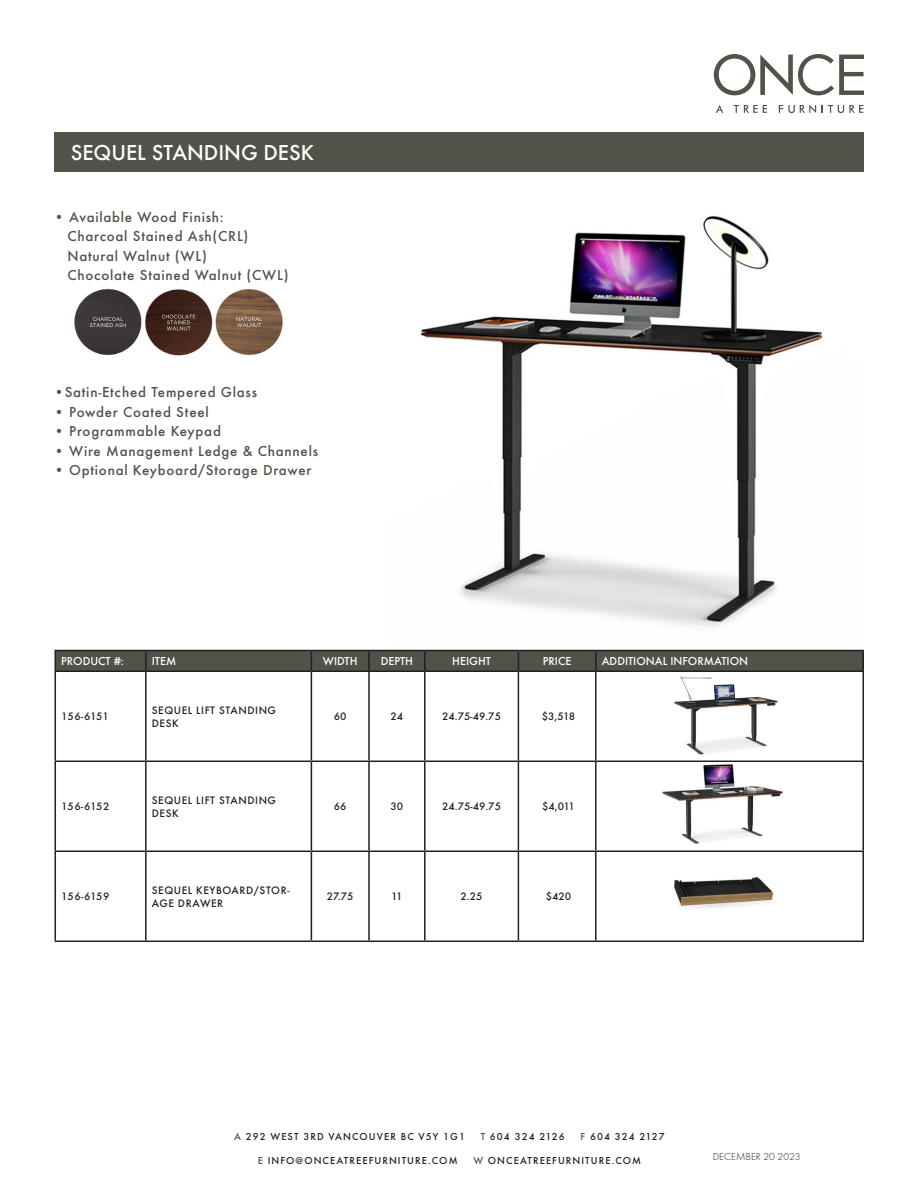
<style>
.page{position:relative;width:918px;height:1188px;background:#fff}
.page>*{position:absolute;margin:0;border:0;box-sizing:border-box;transform-origin:0 0}
.t1{font:500 22.5px "Futura EFCEOP";color:#fff}
.t2{font:500 15px "Futura EFCEOP";letter-spacing:.05em;color:#535249}
.t3{font:500 12px "Futura EFCEOP";color:#fff}
.t4{font:500 11.25px/13.5px "Futura EFCEOP";letter-spacing:.05em;color:#231f20}
.t5{font:500 10.5px "Futura EFCEOP";letter-spacing:.1em;color:#231f20}
.t6{font:300 10.5px "Futura EFCEOP";color:#231f20}
.s1{color:#535249}
</style>
<div class="page">
<svg style="left:716px;top:105px;width:7px;height:8px"></svg>
<svg style="left:734px;top:105px;width:33px;height:8px"></svg>
<svg style="left:779px;top:105px;width:37px;height:8px"></svg>
<svg style="left:822px;top:105px;width:41px;height:8px"></svg>
<svg style="left:714px;top:54px;width:150px;height:41px"></svg>
<img style="left:421px;top:215px;width:402px;height:412px">
<div style="left:54px;top:132px;width:810px;height:40px;background:#535249"></div>
<svg style="left:56px;top:672px;width:806px;height:269px"></svg>
<hr style="left:55px;top:672px;width:1px;height:89px;background:#231f20">
<hr style="left:145px;top:672px;width:2px;height:89px;background:#231f20">
<hr style="left:311px;top:672px;width:1px;height:89px;background:#231f20">
<hr style="left:368px;top:672px;width:2px;height:89px;background:#231f20">
<hr style="left:424px;top:672px;width:2px;height:89px;background:#231f20">
<hr style="left:518px;top:672px;width:1px;height:89px;background:#231f20">
<hr style="left:595px;top:672px;width:2px;height:89px;background:#231f20">
<hr style="left:862px;top:672px;width:2px;height:89px;background:#231f20">
<hr style="left:55px;top:762px;width:1px;height:89px;background:#231f20">
<hr style="left:145px;top:762px;width:2px;height:89px;background:#231f20">
<hr style="left:311px;top:762px;width:1px;height:89px;background:#231f20">
<hr style="left:368px;top:762px;width:2px;height:89px;background:#231f20">
<hr style="left:424px;top:762px;width:2px;height:89px;background:#231f20">
<hr style="left:518px;top:762px;width:1px;height:89px;background:#231f20">
<hr style="left:595px;top:762px;width:2px;height:89px;background:#231f20">
<hr style="left:862px;top:762px;width:2px;height:89px;background:#231f20">
<hr style="left:55px;top:852px;width:1px;height:89px;background:#231f20">
<hr style="left:145px;top:852px;width:2px;height:89px;background:#231f20">
<hr style="left:311px;top:852px;width:1px;height:89px;background:#231f20">
<hr style="left:368px;top:852px;width:2px;height:89px;background:#231f20">
<hr style="left:424px;top:852px;width:2px;height:89px;background:#231f20">
<hr style="left:518px;top:852px;width:1px;height:89px;background:#231f20">
<hr style="left:595px;top:852px;width:2px;height:89px;background:#231f20">
<hr style="left:862px;top:852px;width:2px;height:89px;background:#231f20">
<hr style="left:596px;top:671px;width:268px;height:1px;background:#231f20">
<hr style="left:596px;top:761px;width:268px;height:1px;background:#231f20">
<hr style="left:596px;top:851px;width:268px;height:1px;background:#231f20">
<hr style="left:596px;top:941px;width:268px;height:1px;background:#231f20">
<hr style="left:55px;top:650px;width:91px;height:1px;background:#231f20">
<hr style="left:146px;top:650px;width:165px;height:1px;background:#231f20">
<hr style="left:311px;top:650px;width:58px;height:1px;background:#231f20">
<hr style="left:369px;top:650px;width:56px;height:1px;background:#231f20">
<hr style="left:425px;top:650px;width:93px;height:1px;background:#231f20">
<hr style="left:518px;top:650px;width:78px;height:1px;background:#231f20">
<svg style="left:55px;top:651px;width:807px;height:20px;background:#504f46"></svg>
<hr style="left:596px;top:650px;width:268px;height:1px;background:#231f20">
<hr style="left:595px;top:651px;width:2px;height:20px;background:#231f20">
<hr style="left:862px;top:651px;width:2px;height:20px;background:#231f20">
<hr style="left:55px;top:671px;width:91px;height:1px;background:#231f20">
<hr style="left:146px;top:671px;width:165px;height:1px;background:#231f20">
<hr style="left:311px;top:671px;width:58px;height:1px;background:#231f20">
<hr style="left:369px;top:671px;width:56px;height:1px;background:#231f20">
<hr style="left:425px;top:671px;width:93px;height:1px;background:#231f20">
<hr style="left:518px;top:671px;width:78px;height:1px;background:#231f20">
<hr style="left:55px;top:761px;width:91px;height:1px;background:#231f20">
<hr style="left:146px;top:761px;width:165px;height:1px;background:#231f20">
<hr style="left:311px;top:761px;width:58px;height:1px;background:#231f20">
<hr style="left:369px;top:761px;width:56px;height:1px;background:#231f20">
<hr style="left:425px;top:761px;width:93px;height:1px;background:#231f20">
<hr style="left:518px;top:761px;width:78px;height:1px;background:#231f20">
<hr style="left:55px;top:851px;width:91px;height:1px;background:#231f20">
<hr style="left:146px;top:851px;width:165px;height:1px;background:#231f20">
<hr style="left:311px;top:851px;width:58px;height:1px;background:#231f20">
<hr style="left:369px;top:851px;width:56px;height:1px;background:#231f20">
<hr style="left:425px;top:851px;width:93px;height:1px;background:#231f20">
<hr style="left:518px;top:851px;width:78px;height:1px;background:#231f20">
<hr style="left:55px;top:941px;width:91px;height:1px;background:#231f20">
<hr style="left:146px;top:941px;width:165px;height:1px;background:#231f20">
<hr style="left:311px;top:941px;width:58px;height:1px;background:#231f20">
<hr style="left:369px;top:941px;width:56px;height:1px;background:#231f20">
<hr style="left:425px;top:941px;width:93px;height:1px;background:#231f20">
<hr style="left:518px;top:941px;width:78px;height:1px;background:#231f20">
<img style="left:74px;top:289px;width:209px;height:67px">
<img style="left:663px;top:674px;width:118px;height:84px">
<img style="left:656px;top:762px;width:132px;height:85px">
<img style="left:663px;top:869px;width:118px;height:41px">
<p class="t1" style="left:71px;top:139px;width:245px">SEQUEL STANDING DESK</p>
<p class="t2" style="left:54px;top:207px;width:171px">• Available Wood Finish:</p>
<p class="t2" style="left:68px;top:227px;width:183px">Charcoal Stained Ash(CRL)</p>
<p class="t2" style="left:68px;top:246px;width:141px">Natural Walnut (WL)</p>
<p class="t2" style="left:68px;top:266px;width:223px">Chocolate Stained Walnut (CWL)</p>
<p class="t2" style="left:54px;top:383px;width:205px">•Satin-Etched Tempered Glass</p>
<p class="t2" style="left:54px;top:402px;width:156px">• Powder Coated Steel</p>
<p class="t2" style="left:54px;top:422px;width:168px">• Programmable Keypad</p>
<p class="t2" style="left:54px;top:441px;width:266px">• Wire Management Ledge &amp; Channels</p>
<p class="t2" style="left:54px;top:461px;width:259px">• Optional Keyboard/Storage Drawer</p>
<p class="t3" style="left:61px;top:654px;width:64px">PRODUCT #:</p>
<p class="t3" style="left:152px;top:654px;width:26px">ITEM</p>
<p class="t3" style="left:323px;top:654px;width:36px">WIDTH</p>
<p class="t3" style="left:381px;top:654px;width:34px">DEPTH</p>
<p class="t3" style="left:452px;top:654px;width:40px">HEIGHT</p>
<p class="t3" style="left:543px;top:654px;width:30px">PRICE</p>
<p class="t3" style="left:602px;top:654px;width:148px">ADDITIONAL INFORMATION</p>
<p class="t4" style="left:61px;top:710px;width:49px">156-6151</p>
<p class="t4" style="left:152px;top:703px;width:126px">SEQUEL LIFT STANDING<br>DESK</p>
<p class="t4" style="left:334px;top:710px;width:14px">60</p>
<p class="t4" style="left:391px;top:710px;width:14px">24</p>
<p class="t4" style="left:442px;top:710px;width:60px">24.75-49.75</p>
<p class="t4" style="left:542px;top:710px;width:35px">$3,518</p>
<p class="t4" style="left:61px;top:800px;width:50px">156-6152</p>
<p class="t4" style="left:152px;top:793px;width:126px">SEQUEL LIFT STANDING<br>DESK</p>
<p class="t4" style="left:334px;top:800px;width:14px">66</p>
<p class="t4" style="left:391px;top:800px;width:14px">30</p>
<p class="t4" style="left:442px;top:800px;width:60px">24.75-49.75</p>
<p class="t4" style="left:542px;top:800px;width:34px">$4,011</p>
<p class="t4" style="left:61px;top:890px;width:50px">156-6159</p>
<p class="t4" style="left:152px;top:883px;width:139px">SEQUEL KEYBOARD/STOR-<br>AGE DRAWER</p>
<p class="t4" style="left:327px;top:890px;width:28px">27.75</p>
<p class="t4" style="left:391px;top:890px;width:13px">11</p>
<p class="t4" style="left:461px;top:890px;width:23px">2.25</p>
<p class="t4" style="left:546px;top:890px;width:27px">$420</p>
<p class="t5" style="left:234px;top:1130px;width:232px"><span class="s1">A</span> 292 WEST 3RD VANCOUVER BC V5Y 1G1</p>
<p class="t5" style="left:481px;top:1130px;width:86px"><span class="s1">T</span> 604 324 2126</p>
<p class="t5" style="left:581px;top:1130px;width:86px"><span class="s1">F</span> 604 324 2127</p>
<p class="t5" style="left:258px;top:1154px;width:201px"><span class="s1">E</span> INFO@ONCEATREEFURNITURE.COM</p>
<p class="t5" style="left:473px;top:1154px;width:169px"><span class="s1">W</span> ONCEATREEFURNITURE.COM</p>
<p class="t6" style="left:713px;top:1150px;width:89px">DECEMBER 20 2023</p>
</div>
